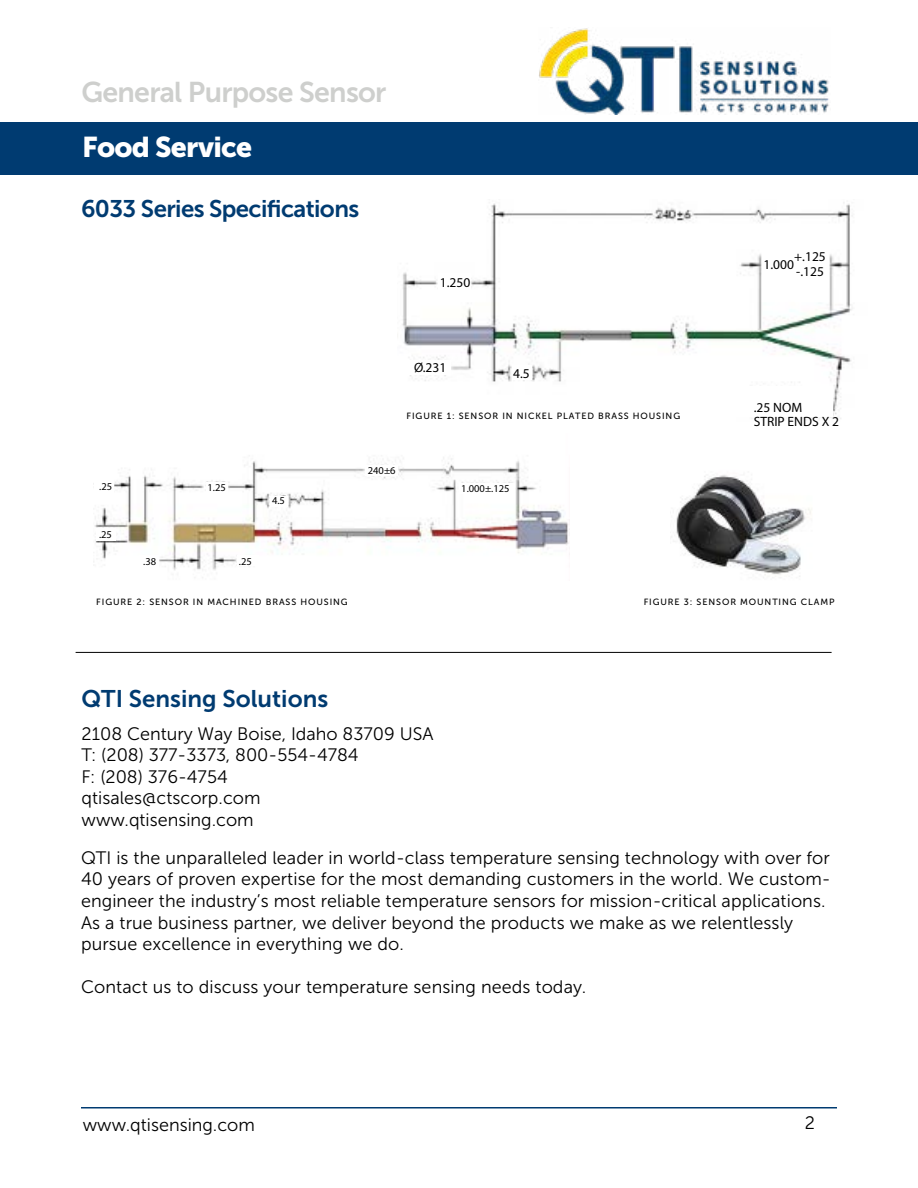
<style>
.page{position:relative;width:918px;height:1188px;background:#fff}
.page>*{position:absolute;margin:0;border:0;box-sizing:border-box;transform-origin:0 0}
.t1{font:28.5px "Museo Sans 700";letter-spacing:-.025em;color:#cecfcd}
.t2{font:28.5px "Museo Sans 900";letter-spacing:-.025em;color:#fff}
.t3{font:24px "Museo Sans 700";letter-spacing:-.025em;color:#003b71}
.t4{font:24px "Museo Sans 700";color:#003b71}
.t5{font:18px/21.6px "Museo Sans 300";letter-spacing:.005em;color:#000}
.t6{font:13.5px/14.2px "Myriad Pro";color:#000}
.t7{font:10.5px "Myriad Pro";color:#000}
.t8{font:9px "Museo Sans 500";letter-spacing:.1em;color:#000}
</style>
<div class="page">
<hr style="left:81px;top:1107px;width:756px;height:1px;background:#003b71">
<hr style="left:76px;top:652px;width:756px;height:1px;background:#000">
<div style="left:0;top:122px;width:918px;height:53px;background:#003b71"></div>
<img style="left:539px;top:28px;width:290px;height:86px">
<img style="left:93px;top:457px;width:477px;height:121px">
<img style="left:402px;top:202px;width:451px;height:219px">
<img style="left:671px;top:475px;width:140px;height:103px">
<div style="left:94px;top:479px;width:19px;height:15px;background:#fff"></div>
<div style="left:96px;top:528px;width:20px;height:13px;background:#fff"></div>
<div style="left:139px;top:555px;width:20px;height:13px;background:#fff"></div>
<div style="left:206px;top:482px;width:21px;height:11px;background:#fff"></div>
<div style="left:237px;top:555px;width:21px;height:11px;background:#fff"></div>
<div style="left:270px;top:496px;width:18px;height:11px;background:#fff"></div>
<div style="left:365px;top:465px;width:33px;height:11px;background:#fff"></div>
<div style="left:459px;top:483px;width:56px;height:11px;background:#fff"></div>
<div style="left:395px;top:360px;width:56px;height:15px;background:#fff"></div>
<div style="left:512px;top:366px;width:20px;height:14px;background:#fff"></div>
<div style="left:438px;top:273px;width:32px;height:17px;background:#fff"></div>
<div style="left:762px;top:249px;width:67px;height:28px;background:#fff"></div>
<div style="left:726px;top:387px;width:106px;height:30px;background:#fff"></div>
<h1 class="t1" style="left:81px;top:77px;width:307px">General Purpose Sensor</h1>
<h1 class="t2" style="left:82px;top:131px;width:172px">Food Service</h1>
<h2 class="t3" style="left:81px;top:195px;width:280px">6033 Series Specifications</h2>
<p class="t6" style="left:440px;top:275px;width:32px">1.250</p>
<p class="t7" style="left:99px;top:480px;width:14px">.25</p>
<p class="t7" style="left:99px;top:528px;width:14px">.25</p>
<p class="t7" style="left:207px;top:481px;width:20px">1.25</p>
<p class="t7" style="left:272px;top:494px;width:14px">4.5</p>
<p class="t7" style="left:143px;top:555px;width:14px">.38</p>
<p class="t7" style="left:239px;top:555px;width:14px">.25</p>
<p class="t6" style="left:414px;top:360px;width:34px">Ø.231</p>
<p class="t6" style="left:513px;top:366px;width:18px">4.5</p>
<p class="t8" style="left:407px;top:411px;width:275px">FIGURE 1: SENSOR IN NICKEL PLATED BRASS HOUSING</p>
<p class="t7" style="left:368px;top:464px;width:29px">240±6</p>
<p class="t7" style="left:461px;top:482px;width:50px">1.000±.125</p>
<p class="t6" style="left:794px;top:249px;width:33px;line-height:15px">+.125 -.125</p>
<p class="t6" style="left:764px;top:257px;width:32px">1.000</p>
<p class="t6" style="left:754px;top:400px;width:87px">.25 NOM<br>STRIP ENDS X 2</p>
<p class="t8" style="left:96px;top:597px;width:253px">FIGURE 2: SENSOR IN MACHINED BRASS HOUSING</p>
<p class="t8" style="left:644px;top:597px;width:192px">FIGURE 3: SENSOR MOUNTING CLAMP</p>
<h2 class="t4" style="left:82px;top:685px;width:248px">QTI Sensing Solutions</h2>
<p class="t5" style="left:82px;top:723px;width:353px">2108 Century Way Boise, Idaho 83709 USA<br>T: (208) 377-3373, 800-554-4784<br>F: (208) 376-4754<br>qtisales@ctscorp.com www.qtisensing.com</p>
<p class="t5" style="left:81px;top:847px;width:751px">QTI is the unparalleled leader in world-class temperature sensing technology with over for 40 years of proven expertise for the most demanding customers in the world. We custom&shy;engineer the industry’s most reliable temperature sensors for mission-critical applications.<br>As a true business partner, we deliver beyond the products we make as we relentlessly pursue excellence in everything we do.</p>
<p class="t5" style="left:81px;top:976px;width:507px">Contact us to discuss your temperature sensing needs today.</p>
<p class="t5" style="left:83px;top:1114px;width:174px">www.qtisensing.com</p>
<p class="t5" style="left:805px;top:1113px;width:12px">2</p>
</div>
